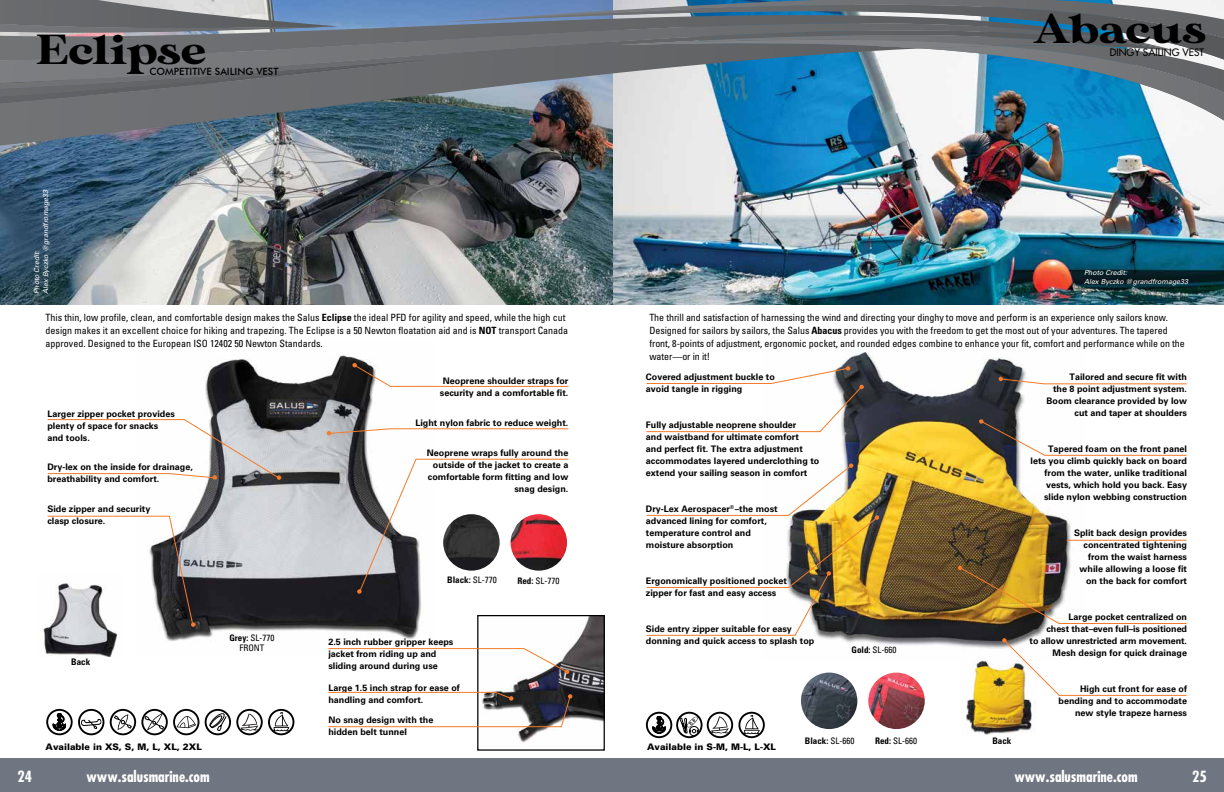
<style>
.page{position:relative;width:1224px;height:792px;background:#fff}
.page>*{position:absolute;margin:0;border:0;box-sizing:border-box;transform-origin:0 0}
.t1{font:42px "MADE Sunflower";color:#000;scale:1.15 1}
.t2{font:700 condensed 15px "Futura";color:#fff}
.t3{font:condensed 10px/13px "Univers LT Std";letter-spacing:-.005em;color:#000}
.t4{font:500 10px "Futura BT";color:#000}
.t5{font:10px "Futura";color:#000}
.t6{font:700 9px/12px "Univers LT Std";color:#000}
.t7{font:900 9px "Univers LT Std";color:#000}
.t8{font:condensed 9px/10px "Univers LT Std";color:#000;text-align:center}
.t9{font:700 condensed 9px "Univers LT Std";color:#000}
.t10{font:italic 7px/9px "Univers LT Std";color:#fff}
.s1{font-weight:700}
.s2{font-weight:400}
</style>
<div class="page">
<img style="left:0;top:120px;width:1224px;height:185px">
<img style="left:0;top:120px;width:1176px;height:26px">
<svg style="left:0;top:0;width:1224px;height:120px;background:#6e818f"></svg>
<img style="left:162px;top:355px;width:260px;height:287px">
<img style="left:43px;top:627px;width:74px;height:30px">
<img style="left:491px;top:617px;width:112px;height:126px">
<div style="left:477px;top:615px;width:128px;height:136px;border:1px solid #000"></div>
<svg style="left:328px;top:648px;width:241px;height:26px"></svg>
<svg style="left:328px;top:691px;width:244px;height:37px"></svg>
<svg style="left:327px;top:428px;width:242px;height:7px"></svg>
<svg style="left:47px;top:419px;width:234px;height:61px"></svg>
<svg style="left:47px;top:515px;width:148px;height:112px"></svg>
<svg style="left:357px;top:458px;width:212px;height:136px"></svg>
<svg style="left:352px;top:363px;width:217px;height:24px"></svg>
<div style="left:0;top:759px;width:614px;height:33px;background:#707681"></div>
<img style="left:443px;top:514px;width:57px;height:57px;border-radius:28px">
<img style="left:511px;top:514px;width:56px;height:57px;border-radius:28px">
<svg style="left:53px;top:713px;width:13px;height:18px"></svg>
<div style="left:46px;top:709px;width:27px;height:26px;border:2px solid #000;border-radius:50%"></div>
<svg style="left:81px;top:719px;width:20px;height:10px"></svg>
<div style="left:78px;top:709px;width:26px;height:26px;border:2px solid #000;border-radius:50%"></div>
<svg style="left:114px;top:714px;width:18px;height:16px"></svg>
<div style="left:110px;top:709px;width:26px;height:26px;border:2px solid #000;border-radius:50%"></div>
<svg style="left:145px;top:712px;width:19px;height:19px"></svg>
<div style="left:141px;top:709px;width:27px;height:26px;border:2px solid #000;border-radius:50%"></div>
<svg style="left:177px;top:716px;width:19px;height:12px"></svg>
<div style="left:173px;top:709px;width:26px;height:26px;border:2px solid #000;border-radius:50%"></div>
<svg style="left:209px;top:713px;width:18px;height:18px"></svg>
<div style="left:205px;top:709px;width:26px;height:26px;border:2px solid #000;border-radius:50%"></div>
<svg style="left:239px;top:713px;width:20px;height:18px"></svg>
<div style="left:236px;top:709px;width:27px;height:26px;border:2px solid #000;border-radius:50%"></div>
<svg style="left:273px;top:712px;width:16px;height:20px"></svg>
<div style="left:268px;top:709px;width:26px;height:26px;border:2px solid #000;border-radius:50%"></div>
<img style="left:966px;top:660px;width:66px;height:75px">
<img style="left:764px;top:351px;width:321px;height:298px">
<hr style="left:647px;top:431px;width:173px;height:1px;background:#f47b29">
<hr style="left:647px;top:515px;width:142px;height:1px;background:#f47b29">
<hr style="left:1045px;top:383px;width:142px;height:1px;background:#f47b29">
<hr style="left:1045px;top:455px;width:142px;height:1px;background:#f47b29">
<hr style="left:1067px;top:540px;width:120px;height:1px;background:#f47b29">
<hr style="left:1059px;top:623px;width:128px;height:1px;background:#f47b29">
<img style="left:958px;top:566px;width:103px;height:59px">
<hr style="left:1059px;top:695px;width:128px;height:1px;background:#f47b29">
<svg style="left:999px;top:377px;width:47px;height:8px"></svg>
<svg style="left:979px;top:419px;width:67px;height:38px"></svg>
<hr style="left:647px;top:587px;width:142px;height:1px;background:#f47b29">
<hr style="left:647px;top:635px;width:148px;height:1px;background:#f47b29">
<hr style="left:647px;top:383px;width:124px;height:1px;background:#f47b29">
<svg style="left:770px;top:366px;width:94px;height:67px"></svg>
<img style="left:787px;top:463px;width:92px;height:174px">
<svg style="left:1002px;top:638px;width:59px;height:59px"></svg>
<div style="left:610px;top:759px;width:614px;height:33px;background:#707681"></div>
<img style="left:801px;top:673px;width:56px;height:56px;border-radius:28px">
<img style="left:868px;top:673px;width:57px;height:56px;border-radius:28px">
<svg style="left:653px;top:716px;width:13px;height:18px"></svg>
<div style="left:646px;top:712px;width:26px;height:26px;border:2px solid #000;border-radius:50%"></div>
<svg style="left:680px;top:717px;width:19px;height:19px"></svg>
<div style="left:676px;top:712px;width:27px;height:26px;border:2px solid #000;border-radius:50%"></div>
<svg style="left:709px;top:716px;width:20px;height:18px"></svg>
<div style="left:707px;top:712px;width:26px;height:26px;border:2px solid #000;border-radius:50%"></div>
<svg style="left:743px;top:715px;width:17px;height:20px"></svg>
<div style="left:738px;top:712px;width:27px;height:26px;border:2px solid #000;border-radius:50%"></div>
<h1 class="t1" style="left:36px;top:26px;width:149px">Eclipse</h1>
<p class="t4" style="left:149px;top:66px;width:131px">COMPETITIVE SAILING VEST</p>
<p class="t10" style="left:32px;top:294px;width:106px;rotate:-90deg">Photo Credit:<br>Alex Byczko @grandfromage33</p>
<p class="t3" style="left:46px;top:311px;width:524px">This thin, low profile, clean, and comfortable design makes the Salus <span class="s1">Eclipse</span> the ideal PFD for agility and speed, while the high cut design makes it an excellent choice for hiking and trapezing. The Eclipse is a 50 Newton floatation aid and is <span class="s1">NOT</span> transport Canada approved. Designed to the European ISO 12402 50 Newton Standards.</p>
<p class="t6" style="left:47px;top:407px;width:129px">Larger zipper pocket provides plenty of space for snacks and tools.</p>
<p class="t6" style="left:47px;top:461px;width:147px">Dry-lex on the inside for drainage, breathability and comfort.</p>
<p class="t6" style="left:47px;top:503px;width:105px">Side zipper and security clasp closure.</p>
<p class="t9" style="left:71px;top:657px;width:20px">Back</p>
<p class="t8" style="left:229px;top:633px;width:46px"><span class="s1">Grey:</span> SL-770<br>FRONT</p>
<p class="t7" style="left:46px;top:741px;width:158px">Available in XS, S, M, L, XL, 2XL</p>
<h2 class="t2" style="left:17px;top:767px;width:16px">24</h2>
<h2 class="t2" style="left:87px;top:767px;width:125px">www.salusmarine.com</h2>
<p class="t6" style="left:440px;top:375px;width:130px;text-align:center">Neoprene shoulder straps for security and a comfortable fit.</p>
<p class="t6" style="left:415px;top:417px;width:155px">Light nylon fabric to reduce weight.</p>
<p class="t6" style="left:427px;top:447px;width:143px;text-align:right">Neoprene wraps fully around the outside of the jacket to create a comfortable form fitting and low snag design.</p>
<p class="t9" style="left:447px;top:574px;width:51px">Black: <span class="s2">SL-770</span></p>
<p class="t8" style="left:517px;top:576px;width:44px"><span class="s1">Red:</span> SL-770</p>
<p class="t6" style="left:328px;top:636px;width:127px">2.5 inch rubber gripper keeps jacket from riding up and sliding around during use</p>
<p class="t6" style="left:328px;top:681px;width:133px">Large 1.5 inch strap for ease of handling and comfort.</p>
<p class="t6" style="left:328px;top:714px;width:107px">No snag design with the hidden belt tunnel</p>
<h1 class="t1" style="left:1033px;top:5px;width:152px">Abacus</h1>
<p class="t5" style="left:1110px;top:46px;width:96px">DINGY SAILING VEST</p>
<p class="t10" style="left:1084px;top:268px;width:105px">Photo Credit:<br>Alex Byczko @grandfromage33</p>
<p class="t3" style="left:649px;top:311px;width:537px">The thrill and satisfaction of harnessing the wind and directing your dinghy to move and perform is an experience only sailors know.<br>Designed for sailors by sailors, the Salus <span class="s1">Abacus</span> provides you with the freedom to get the most out of your adventures. The tapered front, 8-points of adjustment, ergonomic pocket, and rounded edges combine to enhance your fit, comfort and performance while on the water—or in it!</p>
<p class="t6" style="left:646px;top:371px;width:131px">Covered adjustment buckle to avoid tangle in rigging</p>
<p class="t6" style="left:646px;top:419px;width:175px">Fully adjustable neoprene shoulder<br>and waistband for ultimate comfort<br>and perfect fit. The extra adjustment accommodates layered underclothing to extend your sailing season in comfort</p>
<p class="t6" style="left:646px;top:503px;width:133px">Dry-Lex Aerospacer<sup>®</sup>–the most advanced lining for comfort, temperature control and moisture absorption</p>
<p class="t6" style="left:646px;top:575px;width:143px">Ergonomically positioned pocket zipper for fast and easy access</p>
<p class="t6" style="left:646px;top:622px;width:170px">Side entry zipper suitable for easy donning and quick access to splash top</p>
<p class="t8" style="left:852px;top:645px;width:46px"><span class="s1">Gold:</span> SL-660</p>
<p class="t6" style="left:1047px;top:371px;width:142px;text-align:right">Tailored and secure fit with<br>the 8 point adjustment system.<br>Boom clearance provided by low cut and taper at shoulders</p>
<p class="t6" style="left:1031px;top:443px;width:158px;text-align:right">Tapered foam on the front panel lets you climb quickly back on board from the water, unlike traditional vests, which hold you back. Easy slide nylon webbing construction</p>
<p class="t6" style="left:1074px;top:527px;width:115px;text-align:right">Split back design provides concentrated tightening from the waist harness while allowing a loose fit on the back for comfort</p>
<p class="t6" style="left:1030px;top:610px;width:159px;text-align:right">Large pocket centralized on<br>chest that–even full–is positioned<br>to allow unrestricted arm movement.<br>Mesh design for quick drainage</p>
<p class="t6" style="left:1059px;top:682px;width:130px;text-align:right">High cut front for ease of bending and to accommodate new style trapeze harness</p>
<p class="t7" style="left:647px;top:741px;width:130px">Available in S-M, M-L, L-XL</p>
<p class="t9" style="left:805px;top:735px;width:51px">Black: <span class="s2">SL-660</span></p>
<p class="t8" style="left:875px;top:736px;width:43px"><span class="s1">Red:</span> SL-660</p>
<p class="t9" style="left:992px;top:736px;width:20px">Back</p>
<h2 class="t2" style="left:1014px;top:767px;width:125px">www.salusmarine.com</h2>
<h2 class="t2" style="left:1192px;top:767px;width:16px">25</h2>
</div>
